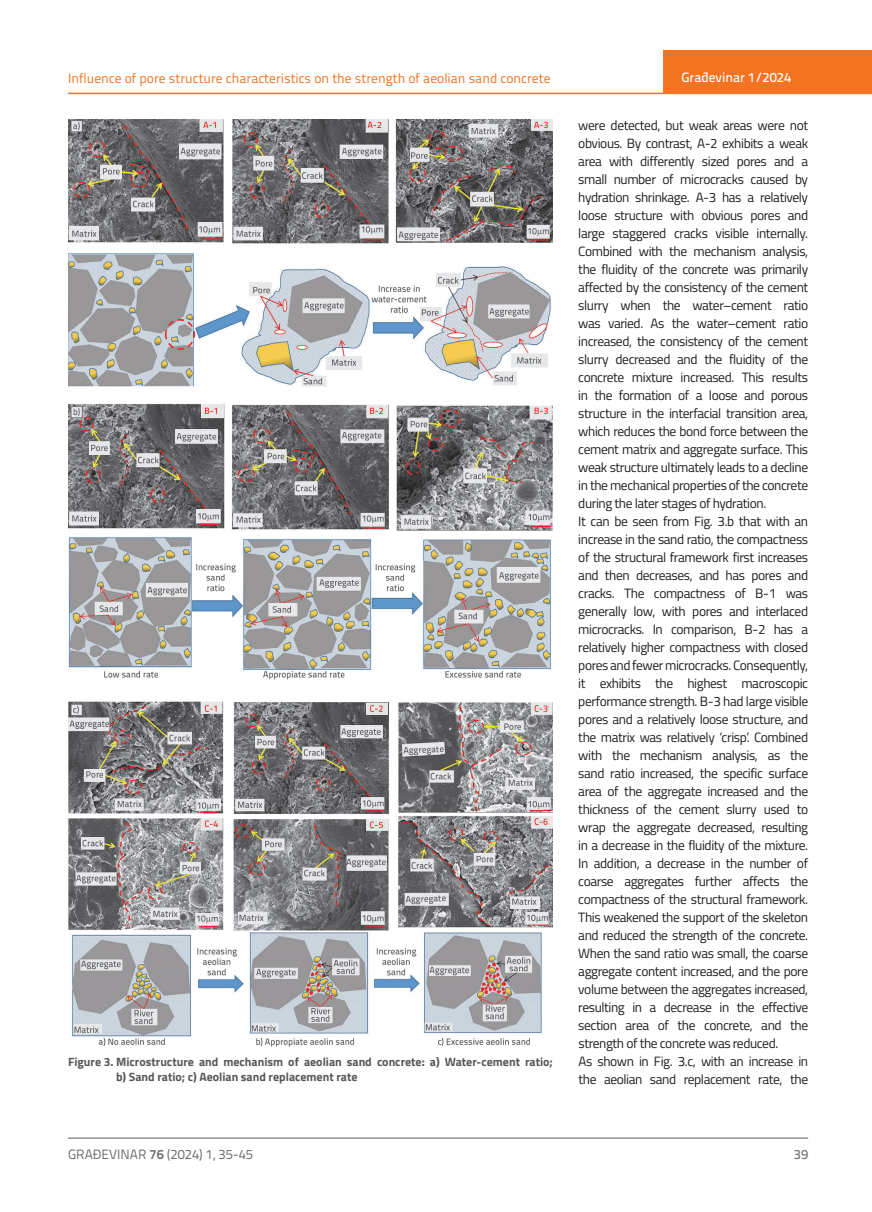
<style>
.page{position:relative;width:872px;height:1212px;background:#fff}
.page>*{position:absolute;margin:0;border:0;box-sizing:border-box;transform-origin:0 0}
.t1{font:13.5px/18px "Titillium";letter-spacing:-.03em;color:#231f20}
.t2{font:13.5px "Titillium Text 22 L";color:#f47321}
.t3{font:13.5px "Titillium Text 22 L";color:#6c6d70}
.t4{font:500 13.5px "Titillium Text 22 L";color:#fff}
.t5{font:500 13.5px "Titillium Text 22 L";color:#787a7d}
.t6{font:700 12px/15px "Titillium";color:#57585a}
.s1{font-weight:700}
</style>
<div class="page">
<hr style="left:68px;top:93px;width:804px;height:1px;background:#f47321">
<div style="left:663px;top:50px;width:209px;height:44px;background:#f47321"></div>
<hr style="left:68px;top:1138px;width:740px;height:1px;background:#57585a">
<img style="left:68px;top:119px;width:485px;height:928px">
<p class="t2" style="left:68px;top:68px;width:484px">Influence of pore structure characteristics on the strength of aeolian sand concrete</p>
<p class="t6" style="left:116px;top:1054px;width:438px;text-indent:-48px">Figure 3. Microstructure and mechanism of aeolian sand concrete: a) Water-cement ratio; b) Sand ratio; c) Aeolian sand replacement rate</p>
<p class="t4" style="left:681px;top:67px;width:111px">Građevinar 1/2024</p>
<p class="t1" style="left:578px;top:115px;width:231px">were detected, but weak areas were not obvious. By contrast, A-2 exhibits a weak area with differently sized pores and a small number of microcracks caused by hydration shrinkage. A-3 has a relatively loose structure with obvious pores and large staggered cracks visible internally.<br>Combined with the mechanism analysis, the fluidity of the concrete was primarily affected by the consistency of the cement slurry when the water–cement ratio was varied. As the water–cement ratio increased, the consistency of the cement slurry decreased and the fluidity of the concrete mixture increased. This results in the formation of a loose and porous structure in the interfacial transition area, which reduces the bond force between the cement matrix and aggregate surface. This weak structure ultimately leads to a decline in the mechanical properties of the concrete during the later stages of hydration.<br>It can be seen from Fig. 3.b that with an increase in the sand ratio, the compactness of the structural framework first increases and then decreases, and has pores and cracks. The compactness of B-1 was generally low, with pores and interlaced microcracks. In comparison, B-2 has a relatively higher compactness with closed pores and fewer microcracks. Consequently, it exhibits the highest macroscopic performance strength. B-3 had large visible pores and a relatively loose structure, and the matrix was relatively ‘crisp’. Combined with the mechanism analysis, as the sand ratio increased, the specific surface area of the aggregate increased and the thickness of the cement slurry used to wrap the aggregate decreased, resulting in a decrease in the fluidity of the mixture.<br>In addition, a decrease in the number of coarse aggregates further affects the compactness of the structural framework.<br>This weakened the support of the skeleton and reduced the strength of the concrete.<br>When the sand ratio was small, the coarse aggregate content increased, and the pore volume between the aggregates increased, resulting in a decrease in the effective section area of the concrete, and the strength of the concrete was reduced.<br>As shown in Fig. 3.c, with an increase in the aeolian sand replacement rate, the</p>
<p class="t3" style="left:68px;top:1144px;width:186px">GRAĐEVINAR <span class="s1">76</span> (2024) 1, 35-45</p>
<p class="t5" style="left:794px;top:1144px;width:16px">39</p>
</div>
